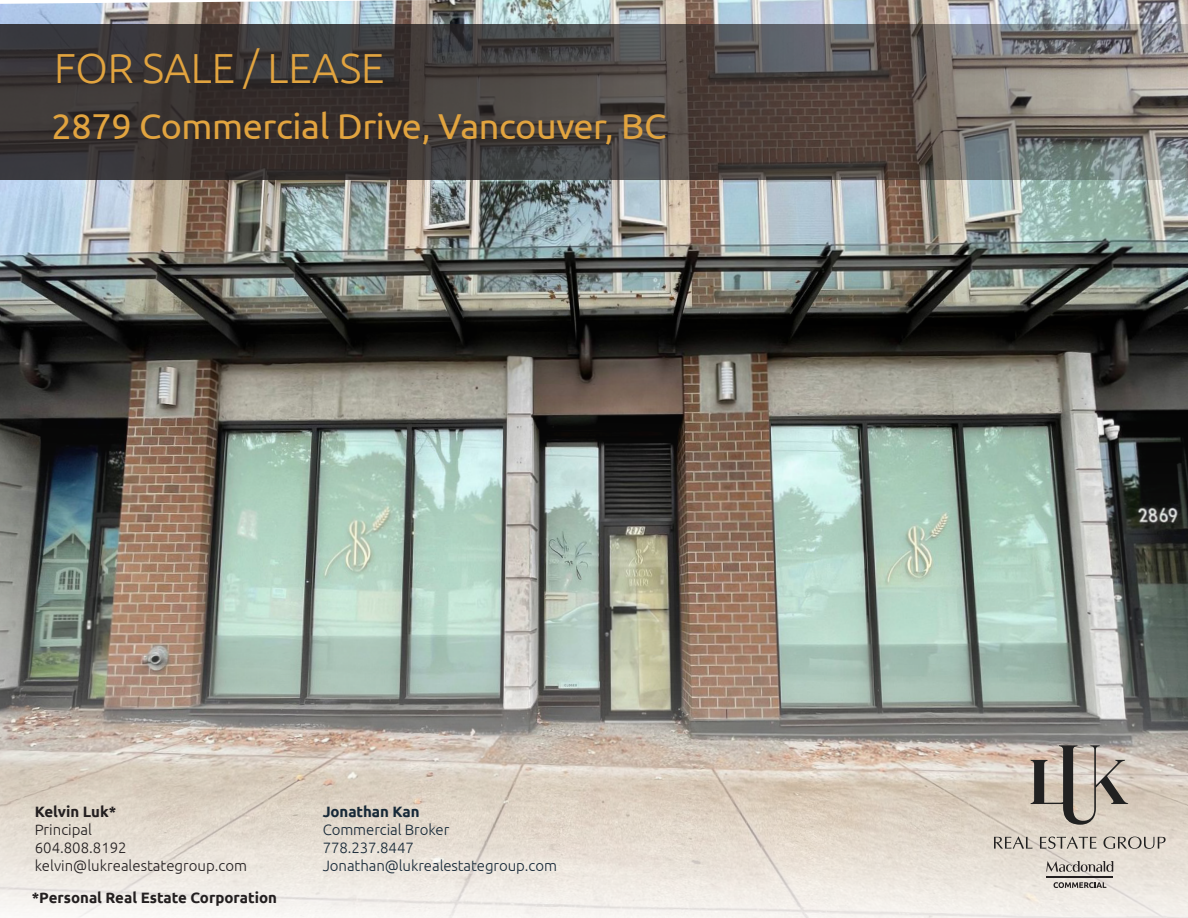
<style>
.page{position:relative;width:1188px;height:918px;background:#fff}
.page>*{position:absolute;margin:0;border:0;box-sizing:border-box;transform-origin:0 0}
.t1{font:300 42px "Ubuntu";letter-spacing:-.005em;color:#e2a43f}
.t2{font:36px "Ubuntu";letter-spacing:-.01em;color:#e2a43f}
.t3{font:300 15px "Ubuntu";letter-spacing:-.005em;color:#172938}
.t4{font:300 15px "Ubuntu";color:#231f20}
.t5{font:700 15px "Ubuntu";color:#231f20}
.t6{font:700 15px "Ubuntu";letter-spacing:-.005em;color:#172938}
</style>
<div class="page">
<img style="left:0;top:0;width:1188px;height:918px">
<svg style="left:994px;top:837px;width:39px;height:12px"></svg>
<svg style="left:1040px;top:837px;width:56px;height:12px"></svg>
<svg style="left:1104px;top:837px;width:62px;height:12px"></svg>
<svg style="left:1031px;top:745px;width:97px;height:80px;background:#aba197"></svg>
<svg style="left:0;top:24px;width:1188px;height:156px;background:#514c4a"></svg>
<svg style="left:1046px;top:861px;width:67px;height:11px"></svg>
<hr style="left:1046px;top:876px;width:67px;height:2px;background:#231f20">
<svg style="left:1054px;top:882px;width:52px;height:6px"></svg>
<p class="t1" style="left:54px;top:43px;width:332px">FOR SALE / LEASE</p>
<p class="t2" style="left:52px;top:104px;width:616px">2879 Commercial Drive, Vancouver, BC</p>
<p class="t5" style="left:35px;top:802px;width:83px">Kelvin Luk*</p>
<p class="t4" style="left:35px;top:820px;width:59px">Principal</p>
<p class="t4" style="left:35px;top:838px;width:93px">604.808.8192</p>
<p class="t4" style="left:35px;top:856px;width:214px">kelvin@lukrealestategroup.com</p>
<p class="t5" style="left:32px;top:888px;width:247px">*Personal Real Estate Corporation</p>
<p class="t6" style="left:323px;top:802px;width:98px">Jonathan Kan</p>
<p class="t3" style="left:323px;top:820px;width:128px">Commercial Broker</p>
<p class="t3" style="left:323px;top:838px;width:93px">778.237.8447</p>
<p class="t3" style="left:323px;top:856px;width:236px">Jonathan@lukrealestategroup.com</p>
</div>
